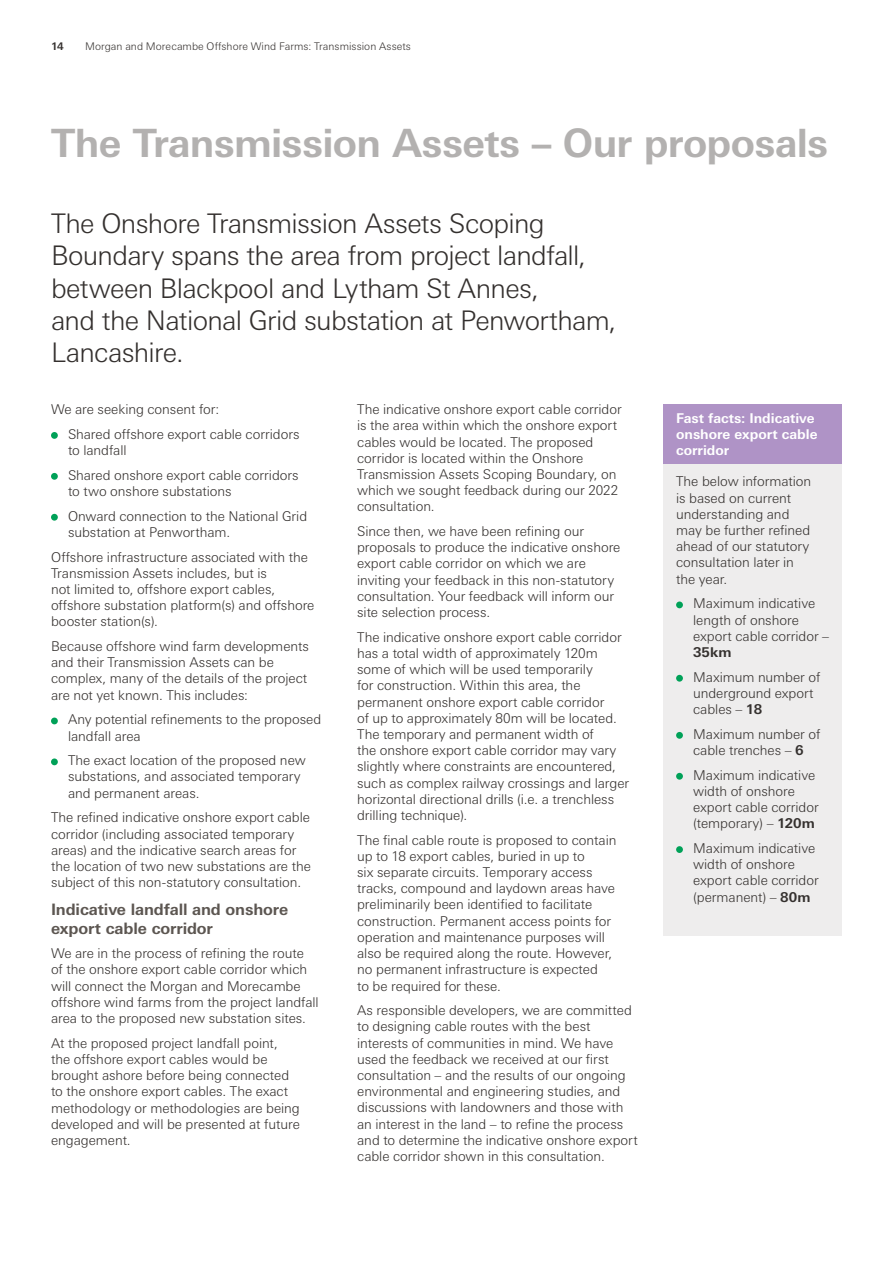
<style>
.page{position:relative;width:893px;height:1263px;background:#fff}
.page>*{position:absolute;margin:0;border:0;box-sizing:border-box;transform-origin:0 0}
.t1{font:700 39px "Univers Next Pro";letter-spacing:-.02em;color:#b3b1b0}
.t2{font:300 27px/32.4px "Univers Next Pro";letter-spacing:-.025em;color:#34302e}
.t3{font:700 15.75px/18.9px "Univers Next Pro";letter-spacing:-.01em;color:#5c5651}
.t4{font:300 13.5px/16.2px "Univers Next Pro";letter-spacing:-.005em;color:#34302e}
.t5{font:700 13.5px/16.2px "Univers Next Pro";color:#fff}
.t6{font:700 13.5px "Univers Next Pro";color:#34302e}
.t7{font:300 10.5px "Univers Next Pro";letter-spacing:.005em;color:#34302e}
.t8{font:700 10.5px "Univers Next Pro";color:#34302e}
.s1{font-weight:700}
</style>
<div class="page">
<div style="left:51px;top:432px;width:7px;height:7px;background:#00a158;border-radius:50%"></div>
<div style="left:51px;top:473px;width:7px;height:7px;background:#00a158;border-radius:50%"></div>
<div style="left:51px;top:514px;width:7px;height:7px;background:#00a158;border-radius:50%"></div>
<div style="left:51px;top:717px;width:7px;height:7px;background:#00a158;border-radius:50%"></div>
<div style="left:51px;top:758px;width:7px;height:7px;background:#00a158;border-radius:50%"></div>
<div style="left:663px;top:463px;width:179px;height:472px;background:#eeeded"></div>
<div style="left:676px;top:601px;width:7px;height:7px;background:#00a158;border-radius:50%"></div>
<div style="left:676px;top:675px;width:7px;height:7px;background:#00a158;border-radius:50%"></div>
<div style="left:676px;top:732px;width:7px;height:7px;background:#00a158;border-radius:50%"></div>
<div style="left:676px;top:773px;width:7px;height:7px;background:#00a158;border-radius:50%"></div>
<div style="left:676px;top:846px;width:7px;height:7px;background:#00a158;border-radius:50%"></div>
<div style="left:663px;top:404px;width:179px;height:59px;background:#af93c6"></div>
<p class="t8" style="left:51px;top:40px;width:14px">14</p>
<p class="t7" style="left:85px;top:41px;width:327px">Morgan and Morecambe Offshore Wind Farms: Transmission Assets</p>
<h1 class="t1" style="left:51px;top:120px;width:779px">The Transmission Assets – Our proposals</h1>
<h2 class="t2" style="left:51px;top:207px;width:567px">The Onshore Transmission Assets Scoping Boundary spans the area from project landfall, between Blackpool and Lytham St Annes,<br>and the National Grid substation at Penwortham, Lancashire.</h2>
<p class="t4" style="left:68px;top:397px;width:233px;line-height:24.8px;text-indent:-17px">We are seeking consent for:<br>Shared offshore export cable corridors</p>
<p class="t4" style="left:68px;top:438px;width:232px;line-height:24.8px">to landfall<br>Shared onshore export cable corridors</p>
<p class="t4" style="left:68px;top:479px;width:241px;line-height:24.8px">to two onshore substations<br>Onward connection to the National Grid</p>
<p class="t4" style="left:51px;top:520px;width:258px;line-height:24.8px;text-indent:17px">substation at Penwortham.<br>Offshore infrastructure associated with the</p>
<p class="t4" style="left:51px;top:565px;width:265px">Transmission Assets includes, but is<br>not limited to, offshore export cables, offshore substation platform(s) and offshore booster station(s).</p>
<p class="t4" style="left:51px;top:638px;width:259px">Because offshore wind farm developments and their Transmission Assets can be complex, many of the details of the project are not yet known. This includes:</p>
<p class="t4" style="left:68px;top:711px;width:255px">Any potential refinements to the proposed landfall area</p>
<p class="t4" style="left:68px;top:752px;width:239px">The exact location of the proposed new substations, and associated temporary and permanent areas.</p>
<p class="t4" style="left:51px;top:809px;width:261px">The refined indicative onshore export cable corridor (including associated temporary areas) and the indicative search areas for the location of two new substations are the subject of this non-statutory consultation.</p>
<p class="t3" style="left:51px;top:899px;width:239px">Indicative landfall and onshore export cable corridor</p>
<p class="t4" style="left:51px;top:945px;width:269px">We are in the process of refining the route of the onshore export cable corridor which will connect the Morgan and Morecambe offshore wind farms from the project landfall area to the proposed new substation sites.</p>
<p class="t4" style="left:51px;top:1035px;width:250px">At the proposed project landfall point, the offshore export cables would be brought ashore before being connected to the onshore export cables. The exact methodology or methodologies are being developed and will be presented at future engagement.</p>
<p class="t4" style="left:357px;top:401px;width:266px">The indicative onshore export cable corridor is the area within which the onshore export cables would be located. The proposed corridor is located within the Onshore Transmission Assets Scoping Boundary, on which we sought feedback during our 2022 consultation.</p>
<p class="t4" style="left:357px;top:523px;width:265px">Since then, we have been refining our proposals to produce the indicative onshore export cable corridor on which we are inviting your feedback in this non-statutory consultation. Your feedback will inform our site selection process.</p>
<p class="t4" style="left:357px;top:629px;width:273px">The indicative onshore export cable corridor has a total width of approximately 120m some of which will be used temporarily<br>for construction. Within this area, the permanent onshore export cable corridor<br>of up to approximately 80m will be located.<br>The temporary and permanent width of<br>the onshore export cable corridor may vary slightly where constraints are encountered, such as complex railway crossings and larger horizontal directional drills (i.e. a trenchless drilling technique).</p>
<p class="t4" style="left:357px;top:832px;width:261px">The final cable route is proposed to contain up to 18 export cables, buried in up to<br>six separate circuits. Temporary access tracks, compound and laydown areas have preliminarily been identified to facilitate construction. Permanent access points for operation and maintenance purposes will also be required along the route. However, no permanent infrastructure is expected<br>to be required for these.</p>
<p class="t4" style="left:357px;top:1002px;width:282px">As responsible developers, we are committed to designing cable routes with the best interests of communities in mind. We have used the feedback we received at our first consultation – and the results of our ongoing environmental and engineering studies, and discussions with landowners and those with an interest in the land – to refine the process and to determine the indicative onshore export cable corridor shown in this consultation.</p>
<p class="t5" style="left:676px;top:410px;width:143px">Fast facts: Indicative onshore export cable corridor</p>
<p class="t4" style="left:676px;top:473px;width:137px">The below information is based on current understanding and may be further refined ahead of our statutory consultation later in the year.</p>
<p class="t4" style="left:693px;top:595px;width:138px">Maximum indicative length of onshore export cable corridor –</p>
<p class="t6" style="left:693px;top:644px;width:40px">35km</p>
<p class="t4" style="left:693px;top:669px;width:129px">Maximum number of underground export cables – <span class="s1">18</span></p>
<p class="t4" style="left:693px;top:726px;width:129px">Maximum number of cable trenches – <span class="s1">6</span></p>
<p class="t4" style="left:693px;top:767px;width:127px">Maximum indicative width of onshore export cable corridor (temporary) – <span class="s1">120m</span></p>
<p class="t4" style="left:693px;top:840px;width:127px">Maximum indicative width of onshore export cable corridor (permanent) – <span class="s1">80m</span></p>
</div>
